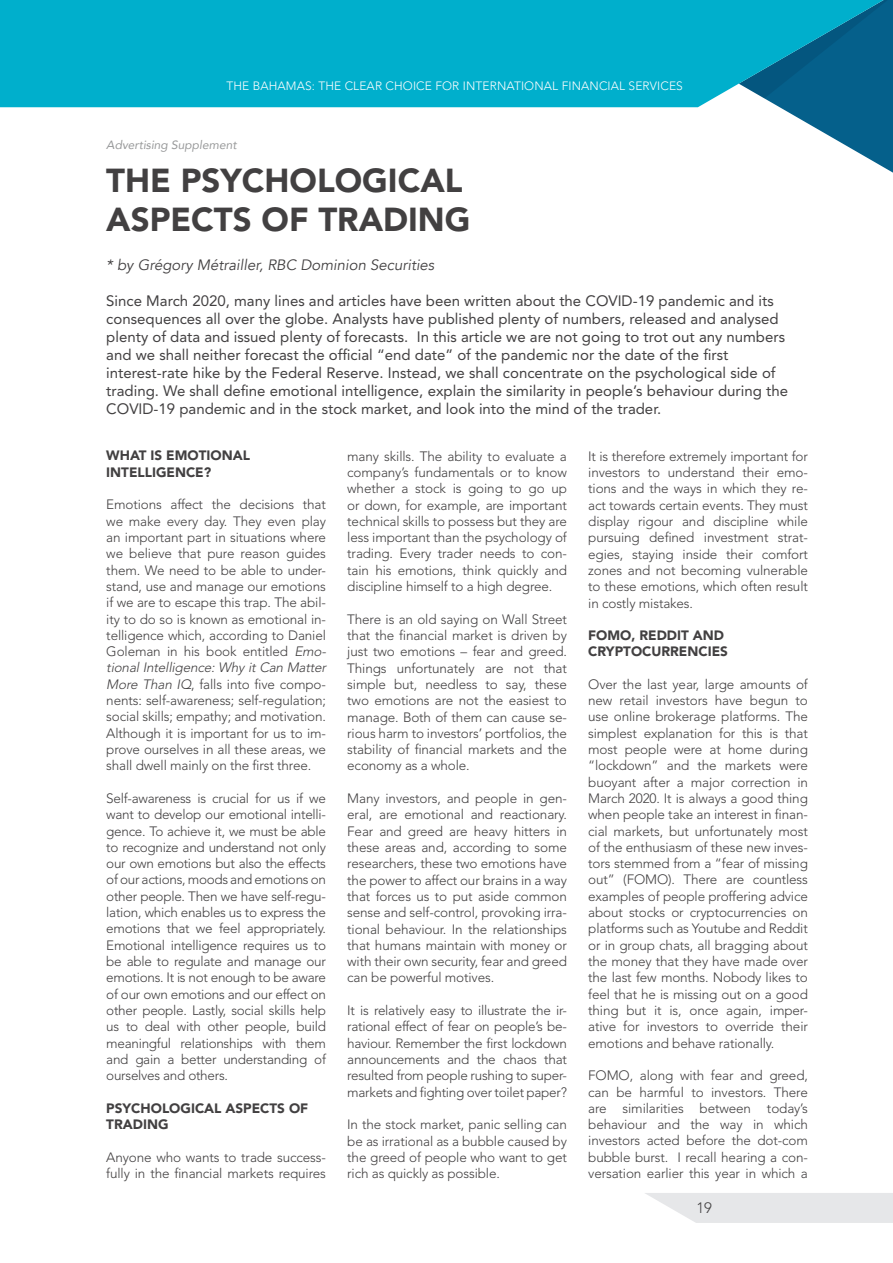
<style>
.page{position:relative;width:893px;height:1263px;background:#fff}
.page>*{position:absolute;margin:0;border:0;box-sizing:border-box;transform-origin:0 0}
.t1{font:900 33px/39.6px "Avenir";color:#424041}
.t2{font:15px/18px "Avenir";color:#424041}
.t3{font:italic 15px "Avenir";color:#424041}
.t4{font:300 15px "Avenir";color:#424041}
.t5{font:300 13.5px/16.4px "Avenir";letter-spacing:-.01em;color:#424041;text-align:justify}
.t6{font:900 13.5px/16.4px "Avenir";color:#424041}
.t7{font:300 12px "Avenir";letter-spacing:.01em;color:#fff}
.t8{font:italic 12px "Avenir";color:#98999a}
.s1{font-style:italic}
</style>
<div class="page">
<svg style="left:779px;top:107px;width:114px;height:66px"></svg>
<svg style="left:645px;top:1193px;width:248px;height:30px;background:#e8e9eb"></svg>
<svg style="left:0;top:0;width:893px;height:107px;background:#03a7c5"></svg>
<p class="t7" style="left:226px;top:79px;width:458px">THE BAHAMAS: THE CLEAR CHOICE FOR INTERNATIONAL FINANCIAL SERVICES</p>
<p class="t8" style="left:106px;top:137px;width:132px">Advertising Supplement</p>
<h1 class="t1" style="left:106px;top:160px;width:366px">THE PSYCHOLOGICAL<br>ASPECTS OF TRADING</h1>
<p class="t3" style="left:106px;top:256px;width:330px">* by Grégory Métrailler, RBC Dominion Securities</p>
<p class="t2" style="left:106px;top:292px;width:683px">Since March 2020, many lines and articles have been written about the COVID-19 pandemic and its consequences all over the globe. Analysts have published plenty of numbers, released and analysed plenty of data and issued plenty of forecasts. In this article we are not going to trot out any numbers and we shall neither forecast the official “end date” of the pandemic nor the date of the first interest-rate hike by the Federal Reserve. Instead, we shall concentrate on the psychological side of trading. We shall define emotional intelligence, explain the similarity in people’s behaviour during the COVID-19 pandemic and in the stock market, and look into the mind of the trader.</p>
<p class="t6" style="left:106px;top:447px;width:145px">WHAT IS EMOTIONAL<br>INTELLIGENCE?</p>
<p class="t5" style="left:106px;top:496px;width:224px;text-align:left">Emotions affect the decisions that we make every day. They even play an important part in situations where we believe that pure reason guides them. We need to be able to under&shy;stand, use and manage our emotions if we are to escape this trap. The abil&shy;ity to do so is known as emotional in&shy;telligence which, according to Daniel Goleman in his book entitled <span class="s1">Emo&shy;tional Intelligence: Why it Can Matter More Than IQ</span>, falls into five compo&shy;nents: self-awareness; self-regulation; social skills; empathy; and motivation.<br>Although it is important for us to im&shy;prove ourselves in all these areas, we shall dwell mainly on the first three.</p>
<p class="t5" style="left:106px;top:790px;width:221px">Self-awareness is crucial for us if we want to develop our emotional intelli&shy;gence. To achieve it, we must be able to recognize and understand not only our own emotions but also the effects of our actions, moods and emotions on other people. Then we have self-regu&shy;lation, which enables us to express the emotions that we feel appropriately.<br>Emotional intelligence requires us to be able to regulate and manage our emotions. It is not enough to be aware of our own emotions and our effect on other people. Lastly, social skills help us to deal with other people, build meaningful relationships with them and gain a better understanding of ourselves and others.</p>
<p class="t6" style="left:106px;top:1100px;width:203px">PSYCHOLOGICAL ASPECTS OF<br>TRADING</p>
<p class="t5" style="left:106px;top:1149px;width:221px">Anyone who wants to trade success&shy;fully in the financial markets requires</p>
<p class="t5" style="left:588px;top:448px;width:221px">It is therefore extremely important for investors to understand their emo&shy;tions and the ways in which they re&shy;act towards certain events. They must display rigour and discipline while pursuing defined investment strat&shy;egies, staying inside their comfort zones and not becoming vulnerable to these emotions, which often result in costly mistakes.</p>
<p class="t6" style="left:588px;top:627px;width:141px">FOMO, REDDIT AND<br>CRYPTOCURRENCIES</p>
<p class="t5" style="left:588px;top:676px;width:221px">Over the last year, large amounts of new retail investors have begun to use online brokerage platforms. The simplest explanation for this is that most people were at home during “lockdown” and the markets were buoyant after a major correction in March 2020. It is always a good thing when people take an interest in finan&shy;cial markets, but unfortunately most of the enthusiasm of these new inves&shy;tors stemmed from a “fear of missing out” (FOMO). There are countless examples of people proffering advice about stocks or cryptocurrencies on platforms such as Youtube and Reddit or in group chats, all bragging about the money that they have made over the last few months. Nobody likes to feel that he is missing out on a good thing but it is, once again, imper&shy;ative for investors to override their emotions and behave rationally.</p>
<p class="t5" style="left:588px;top:1067px;width:221px">FOMO, along with fear and greed, can be harmful to investors. There are similarities between today’s behaviour and the way in which investors acted before the dot-com bubble burst. I recall hearing a con&shy;versation earlier this year in which a</p>
<p class="t5" style="left:347px;top:448px;width:221px">many skills. The ability to evaluate a company’s fundamentals or to know whether a stock is going to go up or down, for example, are important technical skills to possess but they are less important than the psychology of trading. Every trader needs to con&shy;tain his emotions, think quickly and discipline himself to a high degree.</p>
<p class="t5" style="left:347px;top:611px;width:221px">There is an old saying on Wall Street that the financial market is driven by just two emotions – fear and greed.<br>Things unfortunately are not that simple but, needless to say, these two emotions are not the easiest to manage. Both of them can cause se&shy;rious harm to investors’ portfolios, the stability of financial markets and the economy as a whole.</p>
<p class="t5" style="left:347px;top:790px;width:221px">Many investors, and people in gen&shy;eral, are emotional and reactionary.<br>Fear and greed are heavy hitters in these areas and, according to some researchers, these two emotions have the power to affect our brains in a way that forces us to put aside common sense and self-control, provoking irra&shy;tional behaviour. In the relationships that humans maintain with money or with their own security, fear and greed can be powerful motives.</p>
<p class="t5" style="left:347px;top:1002px;width:221px">It is relatively easy to illustrate the ir&shy;rational effect of fear on people’s be&shy;haviour. Remember the first lockdown announcements and the chaos that resulted from people rushing to super&shy;markets and fighting over toilet paper?</p>
<p class="t5" style="left:347px;top:1116px;width:221px">In the stock market, panic selling can be as irrational as a bubble caused by the greed of people who want to get rich as quickly as possible.</p>
<p class="t4" style="left:696px;top:1199px;width:17px">19</p>
</div>
